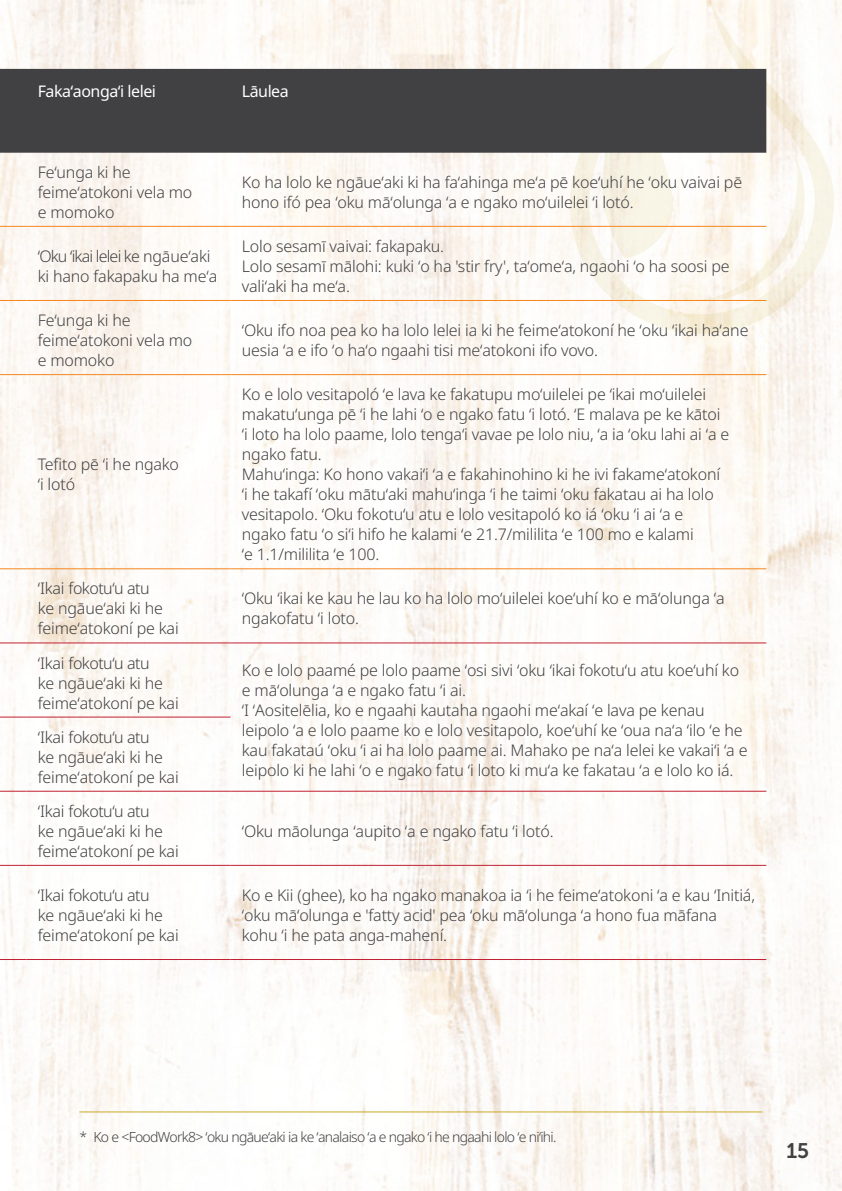
<style>
.page{position:relative;width:842px;height:1191px;background:#fff}
.page>*{position:absolute;margin:0;border:0;box-sizing:border-box;transform-origin:0 0}
.t1{font:21px "Museo Sans 700";color:#414042}
.t2{font:300 16px/20px "Noto Sans";letter-spacing:-.01em;color:#414042}
.t3{font:16px "Noto Sans";letter-spacing:-.03em;color:#fff}
.t4{font:300 14px "Noto Sans";letter-spacing:-.05em;color:#414042}
</style>
<div class="page">
<img style="left:0;top:0;width:842px;height:1191px">
<svg style="left:568px;top:0;width:266px;height:334px;fill:#fcf8f3"></svg>
<svg style="left:694px;top:157px;width:111px;height:144px"></svg>
<svg style="left:626px;top:45px;width:51px;height:213px"></svg>
<div style="left:0;top:69px;width:766px;height:84px;background:#414042"></div>
<svg style="left:0;top:226px;width:26px;height:1px"></svg>
<hr style="left:26px;top:226px;width:204px;height:1px;background:#f6861f">
<hr style="left:230px;top:226px;width:536px;height:1px;background:#f6861f">
<svg style="left:0;top:300px;width:26px;height:1px"></svg>
<hr style="left:26px;top:300px;width:204px;height:1px;background:#f6861f">
<hr style="left:230px;top:300px;width:536px;height:1px;background:#f6861f">
<svg style="left:0;top:374px;width:26px;height:1px"></svg>
<hr style="left:26px;top:374px;width:204px;height:1px;background:#f6861f">
<hr style="left:230px;top:374px;width:536px;height:1px;background:#f6861f">
<hr style="left:26px;top:568px;width:204px;height:1px;background:#f6861f">
<hr style="left:230px;top:568px;width:536px;height:1px;background:#f6861f">
<svg style="left:0;top:568px;width:26px;height:1px"></svg>
<svg style="left:0;top:716px;width:26px;height:1px"></svg>
<hr style="left:26px;top:716px;width:204px;height:1px;background:#c22032">
<svg style="left:0;top:790px;width:26px;height:1px"></svg>
<hr style="left:26px;top:790px;width:204px;height:1px;background:#c22032">
<hr style="left:230px;top:790px;width:536px;height:1px;background:#c22032">
<svg style="left:0;top:865px;width:26px;height:1px"></svg>
<hr style="left:26px;top:865px;width:204px;height:1px;background:#c22032">
<hr style="left:230px;top:865px;width:536px;height:1px;background:#c22032">
<svg style="left:0;top:959px;width:26px;height:1px"></svg>
<hr style="left:26px;top:959px;width:204px;height:1px;background:#c22032">
<hr style="left:230px;top:959px;width:536px;height:1px;background:#c22032">
<svg style="left:0;top:642px;width:26px;height:1px"></svg>
<hr style="left:26px;top:642px;width:204px;height:1px;background:#c22032">
<hr style="left:230px;top:642px;width:536px;height:1px;background:#c22032">
<hr style="left:79px;top:1111px;width:684px;height:1px;background:#c8aa27">
<p class="t3" style="left:38px;top:82px;width:120px">Fakaʻaongaʻi lelei</p>
<p class="t3" style="left:242px;top:82px;width:48px">Lāulea</p>
<p class="t2" style="left:38px;top:162px;width:156px">Feʻunga ki he feimeʻatokoni vela mo e momoko</p>
<p class="t2" style="left:242px;top:172px;width:502px">Ko ha lolo ke ngāueʻaki ki ha faʻahinga meʻa pē koeʻuhí he ʻoku vaivai pē hono ifó pea ʻoku māʻolunga ʻa e ngako moʻuilelei ʻi lotó.</p>
<p class="t2" style="left:38px;top:246px;width:181px">ʻOku ʻikai lelei ke ngāueʻaki ki hano fakapaku ha meʻa</p>
<p class="t2" style="left:242px;top:236px;width:489px">Lolo sesamī vaivai: fakapaku.<br>Lolo sesamī mālohi: kuki ʻo ha 'stir fry', taʻomeʻa, ngaohi ʻo ha soosi pe valiʻaki ha meʻa.</p>
<p class="t2" style="left:38px;top:310px;width:156px">Feʻunga ki he feimeʻatokoni vela mo e momoko</p>
<p class="t2" style="left:242px;top:320px;width:508px">ʻOku ifo noa pea ko ha lolo lelei ia ki he feimeʻatokoní he ʻoku ʻikai haʻane uesia ʻa e ifo ʻo haʻo ngaahi tisi meʻatokoni ifo vovo.</p>
<p class="t2" style="left:38px;top:455px;width:143px">Tefito pē ʻi he ngako ʻi lotó</p>
<p class="t2" style="left:242px;top:385px;width:489px">Ko e lolo vesitapoló ʻe lava ke fakatupu moʻuilelei pe ʻikai moʻuilelei makatuʻunga pē ʻi he lahi ʻo e ngako fatu ʻi lotó. ʻE malava pe ke kātoi ʻi loto ha lolo paame, lolo tengaʻi vavae pe lolo niu, ʻa ia ʻoku lahi ai ʻa e ngako fatu.<br>Mahuʻinga: Ko hono vakaiʻi ʻa e fakahinohino ki he ivi fakameʻatokoní ʻi he takafí ʻoku mātuʻaki mahuʻinga ʻi he taimi ʻoku fakatau ai ha lolo vesitapolo. ʻOku fokotuʻu atu e lolo vesitapoló ko iá ʻoku ʻi ai ʻa e ngako fatu ʻo siʻi hifo he kalami ʻe 21.7/mililita ʻe 100 mo e kalami<br>ʻe 1.1/mililita ʻe 100.</p>
<p class="t2" style="left:38px;top:579px;width:143px">ʻIkai fokotuʻu atu<br>ke ngāueʻaki ki he feimeʻatokoní pe kai</p>
<p class="t2" style="left:242px;top:589px;width:484px">ʻOku ʻikai ke kau he lau ko ha lolo moʻuilelei koeʻuhí ko e māʻolunga ʻa ngakofatu ʻi loto.</p>
<p class="t2" style="left:38px;top:653px;width:143px">ʻIkai fokotuʻu atu<br>ke ngāueʻaki ki he feimeʻatokoní pe kai</p>
<p class="t2" style="left:242px;top:660px;width:507px">Ko e lolo paamé pe lolo paame ʻosi sivi ʻoku ʻikai fokotuʻu atu koeʻuhí ko e māʻolunga ʻa e ngako fatu ʻi ai.<br>ʻI ʻAositelēlia, ko e ngaahi kautaha ngaohi meʻakaí ʻe lava pe kenau leipolo ʻa e lolo paame ko e lolo vesitapolo, koeʻuhí ke ʻoua naʻa ʻilo ʻe he kau fakataú ʻoku ʻi ai ha lolo paame ai. Mahako pe naʻa lelei ke vakaiʻi ʻa e leipolo ki he lahi ʻo e ngako fatu ʻi loto ki muʻa ke fakatau ʻa e lolo ko iá.</p>
<p class="t2" style="left:38px;top:727px;width:143px">ʻIkai fokotuʻu atu<br>ke ngāueʻaki ki he feimeʻatokoní pe kai</p>
<p class="t2" style="left:38px;top:801px;width:143px">ʻIkai fokotuʻu atu<br>ke ngāueʻaki ki he feimeʻatokoní pe kai</p>
<p class="t2" style="left:242px;top:821px;width:313px">ʻOku māolunga ʻaupito ʻa e ngako fatu ʻi lotó.</p>
<p class="t2" style="left:38px;top:885px;width:143px">ʻIkai fokotuʻu atu<br>ke ngāueʻaki ki he feimeʻatokoní pe kai</p>
<p class="t2" style="left:242px;top:885px;width:515px">Ko e Kii (ghee), ko ha ngako manakoa ia ʻi he feimeʻatokoni ʻa e kau ʻInitiá, ʻoku māʻolunga e 'fatty acid' pea ʻoku māʻolunga ʻa hono fua māfana kohu ʻi he pata anga-mahení.</p>
<p class="t4" style="left:79px;top:1128px;width:479px">* Ko e &lt;FoodWork8&gt; ʻoku ngāueʻaki ia ke ʻanalaiso ʻa e ngako ʻi he ngaahi lolo ʻe niʻihi.</p>
<h1 class="t1" style="left:786px;top:1139px;width:24px">15</h1>
</div>
